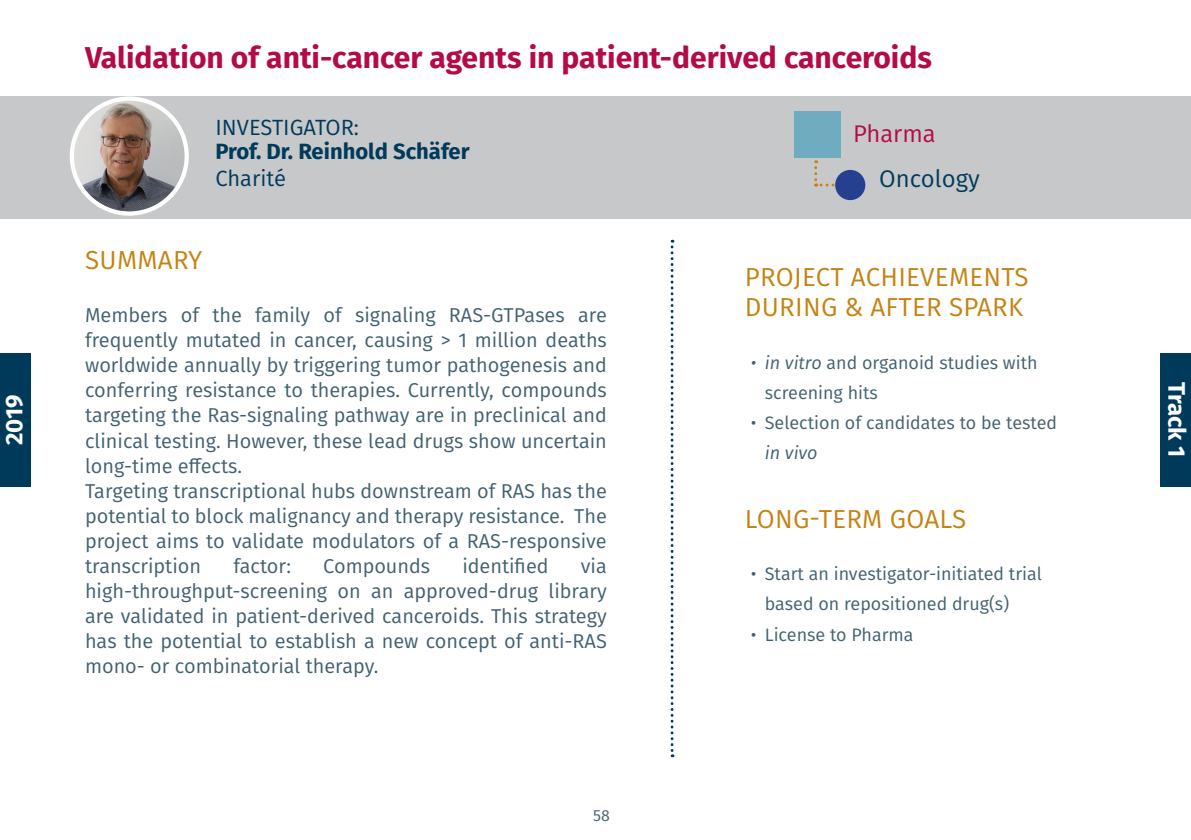
<style>
.page{position:relative;width:1191px;height:840px;background:#fff}
.page>*{position:absolute;margin:0;border:0;box-sizing:border-box;transform-origin:0 0}
.t1{font:700 30px "Fira Sans";color:#b40b47}
.t2{font:26px/30px "Fira Sans";letter-spacing:.01em;color:#c48312}
.t3{font:700 24px "Fira Sans";color:#fff}
.t4{font:24px "Fira Sans";color:#003a5b}
.t5{font:24px "Fira Sans";color:#b40b47}
.t6{font:700 22px "Fira Sans";color:#003a5b}
.t7{font:22px "Fira Sans";color:#003a5b}
.t8{font:20px/25px "Fira Sans";color:#41606f}
.t9{font:18px/30px "Fira Sans";color:#41606f}
.t10{font:italic 18px "Fira Sans";color:#41606f}
.t11{font:16px "Fira Sans";color:#41606f}
.s1{font-style:italic}
</style>
<div class="page">
<div style="left:0;top:96px;width:1191px;height:122px;background:#c7c8ca"></div>
<img style="left:72px;top:99px;width:115px;height:114px;border-radius:57px">
<div style="left:70px;top:96px;width:119px;height:119px;border:4px solid #fff;border-radius:50%"></div>
<svg style="left:670px;top:240px;width:3px;height:516px"></svg>
<div style="left:794px;top:111px;width:46px;height:46px;background:#70acc0"></div>
<svg style="left:814px;top:160px;width:19px;height:26px"></svg>
<div style="left:835px;top:170px;width:30px;height:30px;background:#25408f;border-radius:50%"></div>
<div style="left:0;top:353px;width:31px;height:133px;background:#003a5b"></div>
<div style="left:1160px;top:352px;width:31px;height:134px;background:#003a5b"></div>
<p class="t3" style="left:-6px;top:445px;width:52px;rotate:-90deg">2019</p>
<h1 class="t1" style="left:85px;top:32px;width:848px">Validation of anti-cancer agents in patient-derived canceroids</h1>
<p class="t7" style="left:215px;top:111px;width:145px">INVESTIGATOR:</p>
<p class="t6" style="left:215px;top:133px;width:255px">Prof. Dr. Reinhold Schäfer</p>
<p class="t7" style="left:215px;top:161px;width:72px">Charité</p>
<h2 class="t2" style="left:85px;top:244px;width:119px">SUMMARY</h2>
<p class="t8" style="left:85px;top:302px;width:523px">Members of the family of signaling RAS-GTPases are frequently mutated in cancer, causing &gt; 1 million deaths worldwide annually by triggering tumor pathogenesis and conferring resistance to therapies. Currently, compounds targeting the Ras-signaling pathway are in preclinical and clinical testing. However, these lead drugs show uncertain long-time effects.<br>Targeting transcriptional hubs downstream of RAS has the potential to block malignancy and therapy resistance. The project aims to validate modulators of a RAS-responsive transcription</p>
<p class="t8" style="left:85px;top:552px;width:523px;text-align:justify;text-indent:496px">via high-throughput-screening on an approved-drug library are validated in patient-derived canceroids. This strategy has the potential to establish a new concept of anti-RAS mono- or combinatorial therapy.</p>
<p class="t8" style="left:233px;top:552px;width:59px">factor:</p>
<p class="t8" style="left:323px;top:552px;width:108px">Compounds</p>
<p class="t8" style="left:462px;top:552px;width:88px">identified</p>
<p class="t11" style="left:593px;top:802px;width:18px">58</p>
<p class="t5" style="left:853px;top:115px;width:84px">Pharma</p>
<p class="t4" style="left:879px;top:161px;width:102px">Oncology</p>
<h2 class="t2" style="left:745px;top:261px;width:285px">PROJECT ACHIEVEMENTS<br>DURING &amp; AFTER SPARK</h2>
<p class="t9" style="left:765px;top:347px;width:274px;text-indent:-14px"><span class="s1">• in vitro</span> and organoid studies with screening hits</p>
<p class="t9" style="left:751px;top:407px;width:308px">• Selection of candidates to be tested</p>
<p class="t10" style="left:765px;top:439px;width:54px">in vivo</p>
<h2 class="t2" style="left:745px;top:502px;width:223px">LONG-TERM GOALS</h2>
<p class="t9" style="left:765px;top:558px;width:279px;text-indent:-14px">• Start an investigator-initiated trial based on repositioned drug(s)</p>
<p class="t9" style="left:751px;top:618px;width:164px">• License to Pharma</p>
<p class="t3" style="left:1197px;top:381px;width:77px;rotate:90deg">Track 1</p>
</div>
